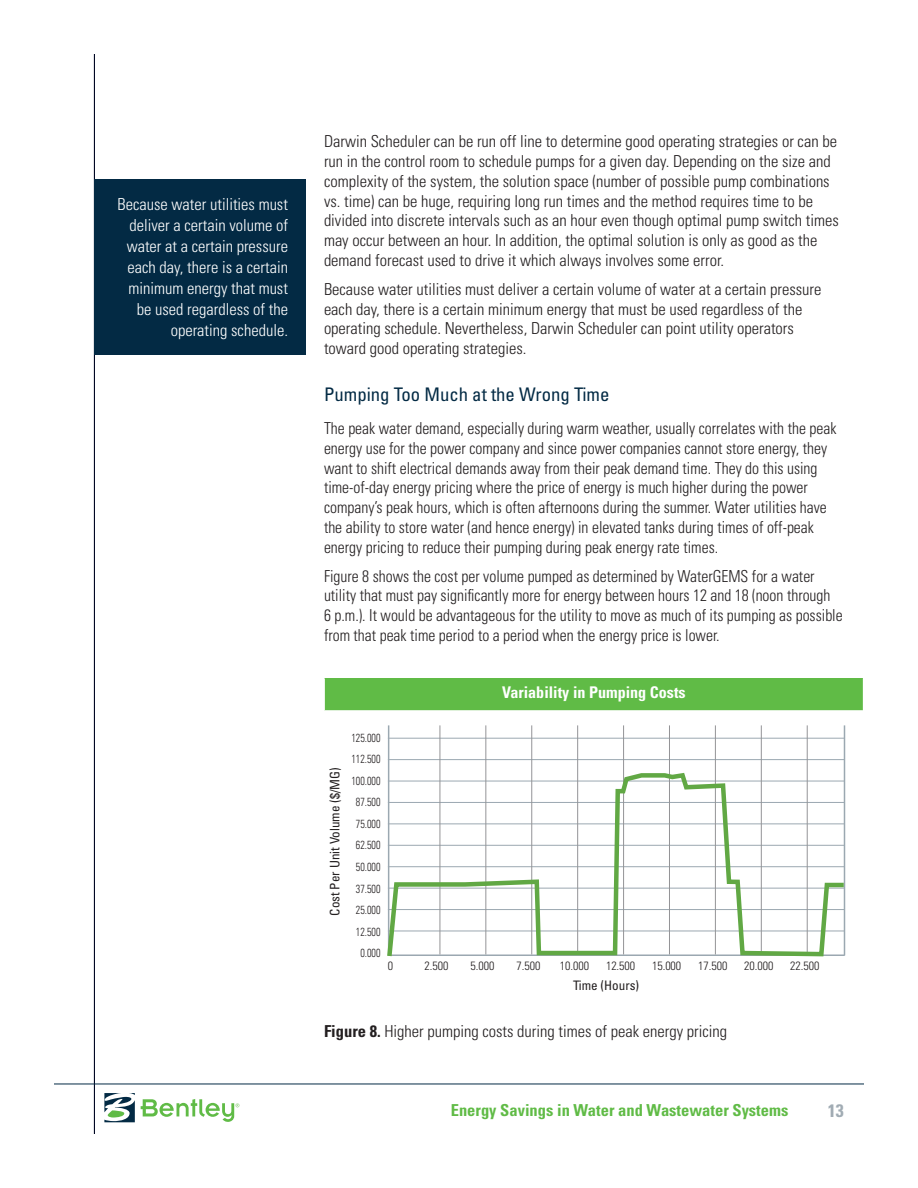
<style>
.page{position:relative;width:918px;height:1188px;background:#fff}
.page>*{position:absolute;margin:0;border:0;box-sizing:border-box;transform-origin:0 0}
.t1{font:condensed 18.75px "Univers";color:#032a44}
.t2{font:700 condensed 18px "Univers";color:#a1acb4}
.t3{font:300 condensed 16.5px/19.8px "Univers";color:#231f20;scale:.95 1}
.t4{font:300 condensed 16.5px/19.8px "Univers";color:#231f20}
.t5{font:300 condensed 16.5px/21px "Univers";color:#fff;text-align:right}
.t6{font:700 condensed 16.5px "Univers";color:#60bb46}
.t7{font:700 condensed 16.05px "Univers";color:#fff}
.t8{font:condensed 13.05px "Univers";color:#231f20}
.t9{font:300 condensed 12px "Univers";color:#231f20}
.t10{font:300 condensed 11.7px/21.6px "Univers";color:#231f20;text-align:right;scale:.86 1}
.s1{font-weight:700}
</style>
<div class="page">
<hr style="left:94px;top:54px;width:1px;height:1080px;background:#000723">
<hr style="left:54px;top:1084px;width:810px;height:1px;background:#032a44">
<svg style="left:141px;top:1099px;width:98px;height:23px"></svg>
<svg style="left:104px;top:1093px;width:31px;height:29px"></svg>
<hr style="left:388px;top:738px;width:457px;height:1px;background:#9ba8b1">
<hr style="left:388px;top:759px;width:457px;height:1px;background:#9ba8b1">
<hr style="left:388px;top:725px;width:1px;height:230px;background:#9ba8b1">
<hr style="left:844px;top:725px;width:1px;height:230px;background:#9ba8b1">
<hr style="left:440px;top:725px;width:1px;height:229px;background:#949497">
<hr style="left:531px;top:725px;width:1px;height:229px;background:#949497">
<hr style="left:623px;top:725px;width:1px;height:229px;background:#949497">
<hr style="left:715px;top:725px;width:1px;height:229px;background:#949497">
<hr style="left:485px;top:725px;width:1px;height:229px;background:#949497">
<hr style="left:577px;top:725px;width:1px;height:229px;background:#949497">
<hr style="left:669px;top:725px;width:1px;height:229px;background:#949497">
<hr style="left:761px;top:725px;width:1px;height:229px;background:#949497">
<hr style="left:807px;top:725px;width:1px;height:229px;background:#949497">
<svg style="left:387px;top:770px;width:459px;height:187px"></svg>
<div style="left:324px;top:678px;width:539px;height:33px;background:#60bb46"></div>
<hr style="left:324px;top:678px;width:1px;height:32px;background:#fff">
<hr style="left:324px;top:710px;width:540px;height:1px;background:#fff">
<div style="left:94px;top:179px;width:212px;height:176px;background:#032a44"></div>
<p class="t5" style="left:118px;top:194px;width:172px">Because water utilities must deliver a certain volume of water at a certain pressure each day, there is a certain minimum energy that must be used regardless of the operating schedule.</p>
<p class="t4" style="left:324px;top:131px;width:516px">Darwin Scheduler can be run off line to determine good operating strategies or can be run in the control room to schedule pumps for a given day. Depending on the size and complexity of the system, the solution space (number of possible pump combinations vs. time) can be huge, requiring long run times and the method requires time to be divided into discrete intervals such as an hour even though optimal pump switch times may occur between an hour. In addition, the optimal solution is only as good as the demand forecast used to drive it which always involves some error.</p>
<p class="t4" style="left:324px;top:279px;width:499px">Because water utilities must deliver a certain volume of water at a certain pressure each day, there is a certain minimum energy that must be used regardless of the operating schedule. Nevertheless, Darwin Scheduler can point utility operators toward good operating strategies.</p>
<p class="t1" style="left:324px;top:382px;width:287px">Pumping Too Much at the Wrong Time</p>
<p class="t3" style="left:324px;top:418px;width:541px">The peak water demand, especially during warm weather, usually correlates with the peak energy use for the power company and since power companies cannot store energy, they want to shift electrical demands away from their peak demand time. They do this using time-of-day energy pricing where the price of energy is much higher during the power company’s peak hours, which is often afternoons during the summer. Water utilities have the ability to store water (and hence energy) in elevated tanks during times of off-peak energy pricing to reduce their pumping during peak energy rate times.</p>
<p class="t3" style="left:324px;top:566px;width:548px">Figure 8 shows the cost per volume pumped as determined by WaterGEMS for a water utility that must pay significantly more for energy between hours 12 and 18 (noon through<br>6 p.m.). It would be advantageous for the utility to move as much of its pumping as possible from that peak time period to a period when the energy price is lower.</p>
<p class="t7" style="left:502px;top:683px;width:185px">Variability in Pumping Costs</p>
<p class="t8" style="left:327px;top:916px;width:150px;rotate:-90deg">Cost Per Unit Volume ($/MG)</p>
<p class="t10" style="left:351px;top:727px;width:35px">125.000<br>112.500<br>100.000<br>87.500<br>75.000<br>62.500<br>50.000<br>37.500<br>25.000<br>12.500<br>0.000</p>
<p class="t9" style="left:388px;top:958px;width:7px">0</p>
<p class="t9" style="left:425px;top:958px;width:25px">2.500</p>
<p class="t9" style="left:471px;top:958px;width:25px">5.000</p>
<p class="t9" style="left:517px;top:958px;width:25px">7.500</p>
<p class="t9" style="left:560px;top:958px;width:31px">10.000</p>
<p class="t9" style="left:606px;top:958px;width:31px">12.500</p>
<p class="t9" style="left:652px;top:958px;width:31px">15.000</p>
<p class="t9" style="left:698px;top:958px;width:31px">17.500</p>
<p class="t9" style="left:744px;top:958px;width:31px">20.000</p>
<p class="t9" style="left:790px;top:958px;width:31px">22.500</p>
<p class="t8" style="left:573px;top:977px;width:68px">Time (Hours)</p>
<p class="t4" style="left:324px;top:1021px;width:405px"><span class="s1">Figure 8.</span> Higher pumping costs during times of peak energy pricing</p>
<p class="t6" style="left:451px;top:1100px;width:339px">Energy Savings in Water and Wastewater Systems</p>
<p class="t2" style="left:828px;top:1099px;width:17px">13</p>
</div>
